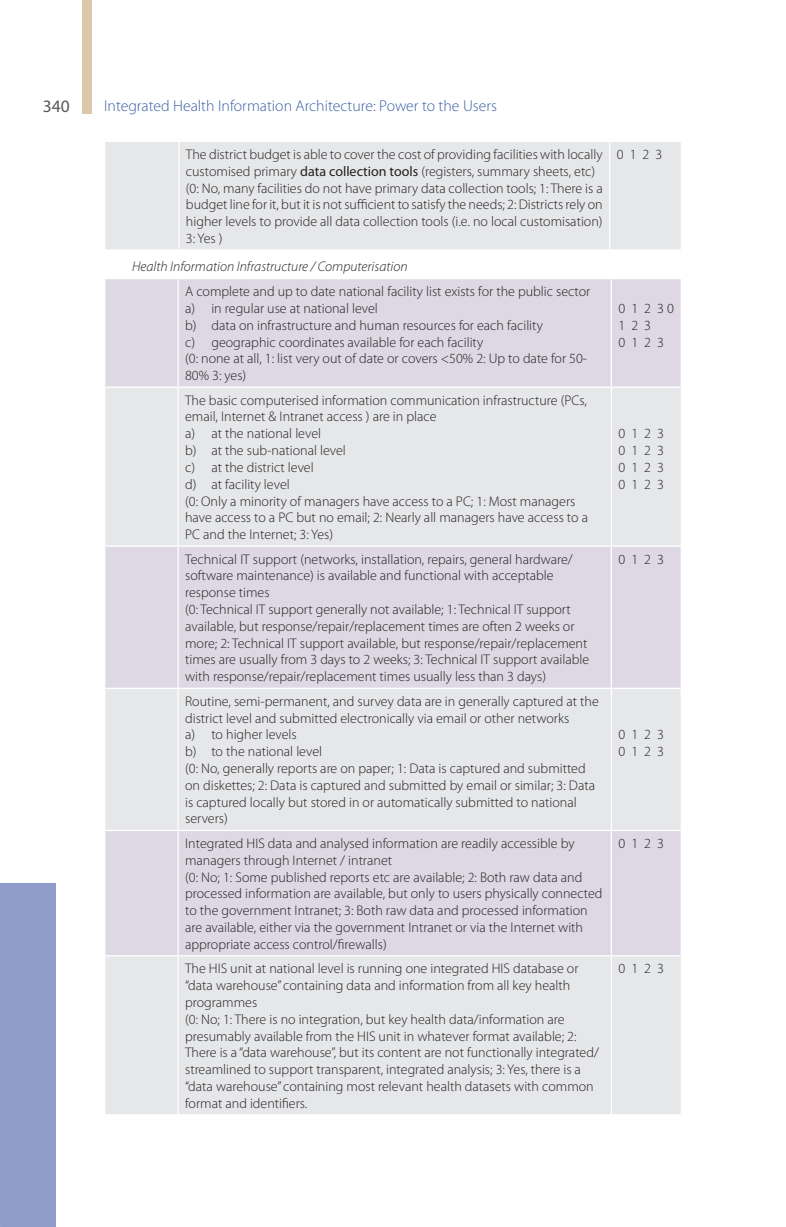
<style>
.page{position:relative;width:786px;height:1227px;background:#fff}
.page>*{position:absolute;margin:0;border:0;box-sizing:border-box;transform-origin:0 0}
.t1{font:17.5px "Myriad Pro";color:#57585a}
.t2{font:300 15.75px "Myriad Pro";color:#3b61a4}
.t3{font:300 14px/16.8px "Myriad Pro";color:#231f20}
.t4{font:italic 300 14px "Myriad Pro";color:#231f20}
.s1{font-weight:400}
</style>
<div class="page">
<svg style="left:82px;top:0;width:10px;height:113px"></svg>
<div style="left:0;top:883px;width:56px;height:343px;background:#909dca"></div>
<div style="left:105px;top:142px;width:575px;height:107px;background:#e6e7e9"></div>
<hr style="left:178px;top:142px;width:1px;height:107px;background:#fff">
<hr style="left:609px;top:142px;width:1px;height:107px;background:#fff">
<div style="left:105px;top:279px;width:575px;height:107px;background:#ddd8e3"></div>
<svg style="left:105px;top:388px;width:575px;height:726px;background:#e2e1e6"></svg>
<hr style="left:177px;top:279px;width:2px;height:107px;background:#fff">
<hr style="left:610px;top:279px;width:2px;height:107px;background:#fff">
<hr style="left:177px;top:388px;width:2px;height:157px;background:#fff">
<hr style="left:610px;top:388px;width:2px;height:157px;background:#fff">
<hr style="left:104px;top:545px;width:74px;height:2px;background:#fff">
<hr style="left:178px;top:545px;width:433px;height:2px;background:#fff">
<hr style="left:177px;top:547px;width:2px;height:140px;background:#fff">
<hr style="left:611px;top:545px;width:70px;height:2px;background:#fff">
<hr style="left:610px;top:547px;width:2px;height:140px;background:#fff">
<hr style="left:104px;top:687px;width:74px;height:2px;background:#fff">
<hr style="left:178px;top:687px;width:433px;height:2px;background:#fff">
<hr style="left:177px;top:689px;width:2px;height:140px;background:#fff">
<hr style="left:611px;top:687px;width:70px;height:2px;background:#fff">
<hr style="left:610px;top:689px;width:2px;height:140px;background:#fff">
<hr style="left:104px;top:829px;width:74px;height:2px;background:#fff">
<hr style="left:178px;top:829px;width:433px;height:2px;background:#fff">
<hr style="left:177px;top:831px;width:2px;height:124px;background:#fff">
<hr style="left:611px;top:829px;width:70px;height:2px;background:#fff">
<hr style="left:610px;top:831px;width:2px;height:124px;background:#fff">
<hr style="left:104px;top:955px;width:74px;height:1px;background:#fff">
<hr style="left:178px;top:955px;width:433px;height:1px;background:#fff">
<hr style="left:177px;top:956px;width:2px;height:158px;background:#fff">
<hr style="left:611px;top:955px;width:70px;height:1px;background:#fff">
<hr style="left:610px;top:956px;width:2px;height:158px;background:#fff">
<p class="t1" style="left:43px;top:95px;width:28px">340</p>
<p class="t2" style="left:104px;top:97px;width:394px">Integrated Health Information Architecture: Power to the Users</p>
<p class="t3" style="left:186px;top:146px;width:418px">The district budget is able to cover the cost of providing facilities with locally customised primary <span class="s1">data collection tools</span> (registers, summary sheets, etc) (0: No, many facilities do not have primary data collection tools; 1: There is a budget line for it, but it is not sufficient to satisfy the needs; 2: Districts rely on higher levels to provide all data collection tools (i.e. no local customisation)<br>3: Yes )</p>
<p class="t3" style="left:616px;top:146px;width:47px">0 1 2 3</p>
<p class="t4" style="left:132px;top:259px;width:277px">Health Information Infrastructure / Computerisation</p>
<p class="t3" style="left:185px;top:283px;width:407px">A complete and up to date national facility list exists for the public sector a) in regular use at national level<br>b) data on infrastructure and human resources for each facility<br>c) geographic coordinates available for each facility<br>(0: none at all, 1: list very out of date or covers &lt;50% 2: Up to date for 50- 80% 3: yes)</p>
<p class="t3" style="left:618px;top:300px;width:57px">0 1 2 3 0<br>1 2 3<br>0 1 2 3</p>
<p class="t3" style="left:185px;top:392px;width:404px">The basic computerised information communication infrastructure (PCs, email, Internet &amp; Intranet access ) are in place<br>a) at the national level<br>b) at the sub-national level<br>c) at the district level<br>d) at facility level<br>(0: Only a minority of managers have access to a PC; 1: Most managers have access to a PC but no email; 2: Nearly all managers have access to a PC and the Internet; 3: Yes)</p>
<p class="t3" style="left:618px;top:425px;width:47px;text-align:justify">0 1 2 3<br>0 1 2 3<br>0 1 2 3<br>0 1 2 3</p>
<p class="t3" style="left:185px;top:551px;width:405px">Technical IT support (networks, installation, repairs, general hardware/ software maintenance) is available and functional with acceptable response times<br>(0: Technical IT support generally not available; 1: Technical IT support available, but response/repair/replacement times are often 2 weeks or more; 2: Technical IT support available, but response/repair/replacement times are usually from 3 days to 2 weeks; 3: Technical IT support available with response/repair/replacement times usually less than 3 days)</p>
<p class="t3" style="left:618px;top:551px;width:47px">0 1 2 3</p>
<p class="t3" style="left:185px;top:693px;width:415px">Routine, semi-permanent, and survey data are in generally captured at the district level and submitted electronically via email or other networks<br>a) to higher levels<br>b) to the national level<br>(0: No, generally reports are on paper; 1: Data is captured and submitted on diskettes; 2: Data is captured and submitted by email or similar; 3: Data is captured locally but stored in or automatically submitted to national servers)</p>
<p class="t3" style="left:618px;top:726px;width:47px">0 1 2 3<br>0 1 2 3</p>
<p class="t3" style="left:185px;top:835px;width:419px">Integrated HIS data and analysed information are readily accessible by managers through Internet / intranet<br>(0: No; 1: Some published reports etc are available; 2: Both raw data and processed information are available, but only to users physically connected to the government Intranet; 3: Both raw data and processed information are available, either via the government Intranet or via the Internet with appropriate access control/firewalls)</p>
<p class="t3" style="left:618px;top:835px;width:47px">0 1 2 3</p>
<p class="t3" style="left:185px;top:960px;width:415px">The HIS unit at national level is running one integrated HIS database or “data warehouse” containing data and information from all key health programmes<br>(0: No; 1: There is no integration, but key health data/information are presumably available from the HIS unit in whatever format available; 2:<br>There is a “data warehouse”, but its content are not functionally integrated/ streamlined to support transparent, integrated analysis; 3: Yes, there is a “data warehouse” containing most relevant health datasets with common format and identifiers.</p>
<p class="t3" style="left:618px;top:960px;width:47px">0 1 2 3</p>
</div>
